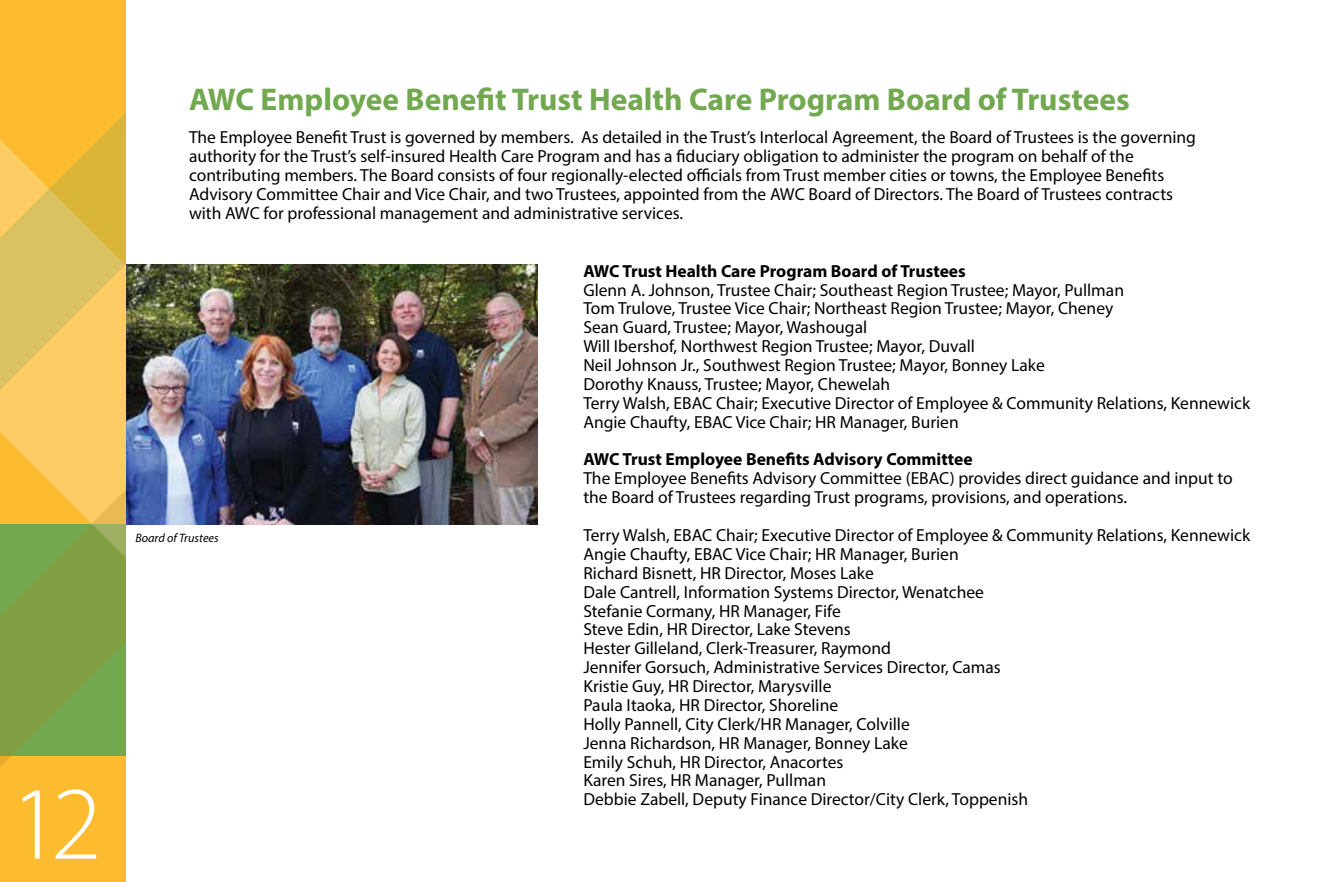
<style>
.page{position:relative;width:1323px;height:882px;background:#fff}
.page>*{position:absolute;margin:0;border:0;box-sizing:border-box;transform-origin:0 0}
.t1{font:300 105px "Myriad Pro";color:#fff}
.t2{font:700 31.5px "Myriad Pro";color:#72a84f}
.t3{font:17.5px/18.9px "Myriad Pro";color:#000}
.t4{font:700 17.5px "Myriad Pro";color:#000}
.t5{font:italic 12.25px "Myriad Pro";color:#000}
</style>
<div class="page">
<img style="left:126px;top:265px;width:412px;height:259px">
<div style="left:0;top:0;width:126px;height:882px;background:#fdbb30"></div>
<svg style="left:0;top:406px;width:126px;height:84px;fill:#fdcc65"></svg>
<svg style="left:0;top:490px;width:126px;height:277px;background:#91a645"></svg>
<svg style="left:0;top:112px;width:126px;height:294px"></svg>
<h1 class="t1" style="left:10px;top:766px;width:93px">12</h1>
<h2 class="t2" style="left:189px;top:79px;width:942px">AWC Employee Benefit Trust Health Care Program Board of Trustees</h2>
<p class="t3" style="left:189px;top:128px;width:1008px">The Employee Benefit Trust is governed by members. As detailed in the Trust’s Interlocal Agreement, the Board of Trustees is the governing authority for the Trust’s self-insured Health Care Program and has a fiduciary obligation to administer the program on behalf of the contributing members. The Board consists of four regionally-elected officials from Trust member cities or towns, the Employee Benefits Advisory Committee Chair and Vice Chair, and two Trustees, appointed from the AWC Board of Directors. The Board of Trustees contracts with AWC for professional management and administrative services.</p>
<p class="t5" style="left:135px;top:530px;width:85px">Board of Trustees</p>
<p class="t4" style="left:583px;top:259px;width:384px">AWC Trust Health Care Program Board of Trustees</p>
<p class="t3" style="left:583px;top:280px;width:668px">Glenn A. Johnson, Trustee Chair; Southeast Region Trustee; Mayor, Pullman<br>Tom Trulove, Trustee Vice Chair; Northeast Region Trustee; Mayor, Cheney<br>Sean Guard, Trustee; Mayor, Washougal<br>Will Ibershof, Northwest Region Trustee; Mayor, Duvall<br>Neil Johnson Jr., Southwest Region Trustee; Mayor, Bonney Lake<br>Dorothy Knauss, Trustee; Mayor, Chewelah<br>Terry Walsh, EBAC Chair; Executive Director of Employee &amp; Community Relations, Kennewick Angie Chaufty, EBAC Vice Chair; HR Manager, Burien</p>
<p class="t4" style="left:583px;top:448px;width:391px">AWC Trust Employee Benefits Advisory Committee</p>
<p class="t3" style="left:583px;top:469px;width:651px">The Employee Benefits Advisory Committee (EBAC) provides direct guidance and input to the Board of Trustees regarding Trust programs, provisions, and operations.</p>
<p class="t3" style="left:583px;top:525px;width:668px">Terry Walsh, EBAC Chair; Executive Director of Employee &amp; Community Relations, Kennewick Angie Chaufty, EBAC Vice Chair; HR Manager, Burien<br>Richard Bisnett, HR Director, Moses Lake<br>Dale Cantrell, Information Systems Director, Wenatchee<br>Stefanie Cormany, HR Manager, Fife<br>Steve Edin, HR Director, Lake Stevens<br>Hester Gilleland, Clerk-Treasurer, Raymond<br>Jennifer Gorsuch, Administrative Services Director, Camas<br>Kristie Guy, HR Director, Marysville<br>Paula Itaoka, HR Director, Shoreline<br>Holly Pannell, City Clerk/HR Manager, Colville<br>Jenna Richardson, HR Manager, Bonney Lake<br>Emily Schuh, HR Director, Anacortes<br>Karen Sires, HR Manager, Pullman<br>Debbie Zabell, Deputy Finance Director/City Clerk, Toppenish</p>
</div>
